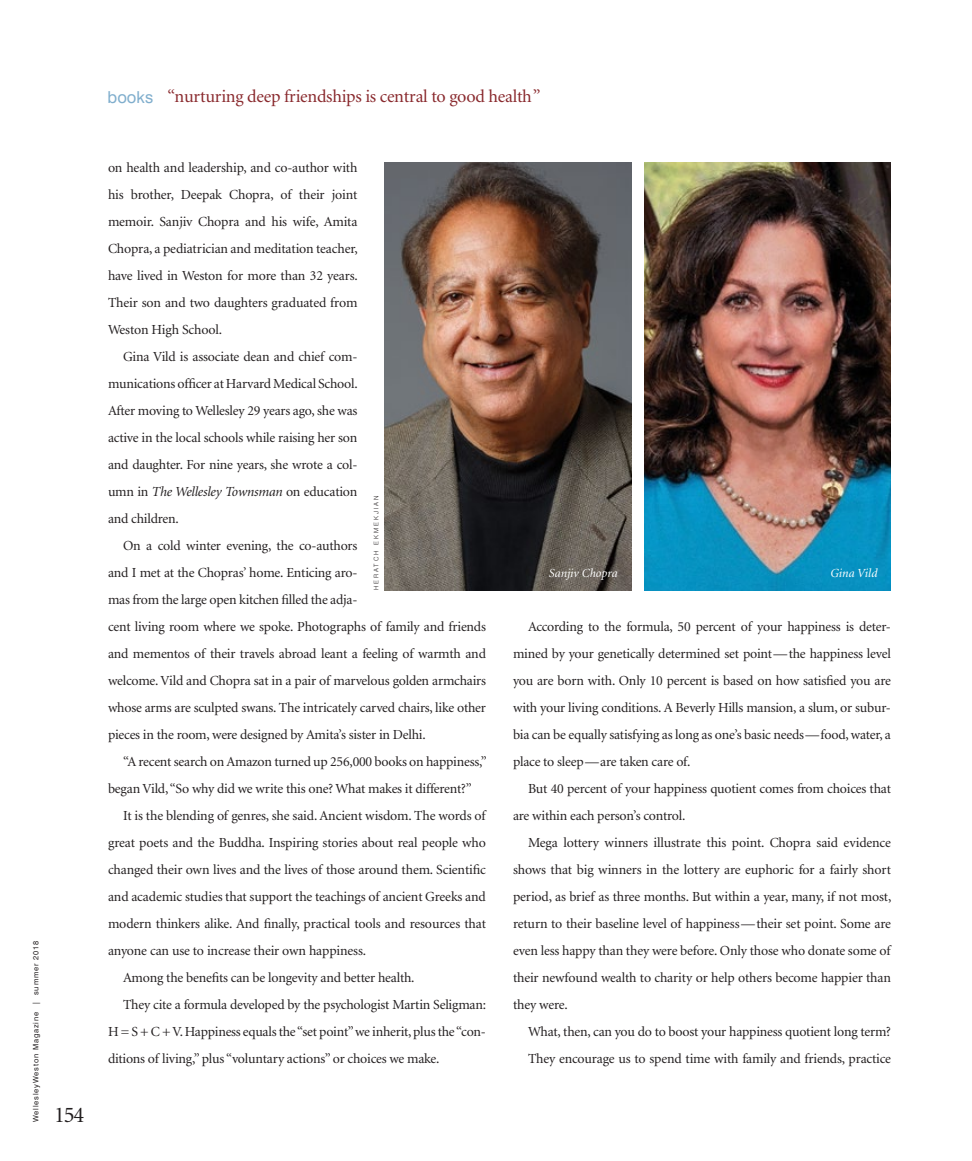
<style>
.page{position:relative;width:972px;height:1161px;background:#fff}
.page>*{position:absolute;margin:0;border:0;box-sizing:border-box;transform-origin:0 0}
.t1{font:22.5px "Minion";color:#231f20}
.Header_quote__books{font:18px "Minion";letter-spacing:-.015em;color:#89292d}
.t2{font:16.5px "Swiss 721 BT";color:#80aecd}
.Body_Text{font:13.8px/27px "Minion";letter-spacing:-.015em;color:#231f20;text-align:justify}
.t3{font:italic 12.3px "Minion";color:#fff}
.t4{font:7.5px "Swiss 721 BT";letter-spacing:.11em;color:#231f20}
.Photo_Credit{font:300 6.3px "Swiss 721 BT";letter-spacing:.3em;color:#231f20}
.s1{font-style:italic}
</style>
<div class="page">
<img style="left:644px;top:162px;width:247px;height:428px">
<img style="left:384px;top:162px;width:247px;height:428px">
<p class="t4" style="left:31px;top:1122px;width:183px;rotate:-90deg">WellesleyWeston Magazine | summer 2018</p>
<h1 class="t1" style="left:54px;top:1104px;width:32px">154</h1>
<p class="t2" style="left:108px;top:87px;width:47px">books</p>
<p class="Header_quote__books" style="left:167px;top:88px;width:375px">“nurturing deep friendships is central to good health”</p>
<p class="Body_Text" style="left:108px;top:154px;width:251px">on health and leadership, and co-author with his brother, Deepak Chopra, of their joint memoir. Sanjiv Chopra and his wife, Amita Chopra, a pediatrician and meditation teacher, have lived in Weston for more than 32 years.<br>Their son and two daughters graduated from Weston High School.</p>
<p class="Body_Text" style="left:108px;top:343px;width:251px;text-indent:15px">Gina Vild is associate dean and chief com&shy;munications officer at Harvard Medical School.<br>After moving to Wellesley 29 years ago, she was active in the local schools while raising her son and daughter. For nine years, she wrote a col&shy;umn in <span class="s1">The Wellesley Townsman</span> on education and children.</p>
<p class="Body_Text" style="left:108px;top:532px;width:380px;text-align:left;text-indent:15px">On a cold winter evening, the co-authors<br>and I met at the Chopras’ home. Enticing aro-<br>mas from the large open kitchen filled the adja-<br>cent living room where we spoke. Photographs of family and friends and mementos of their travels abroad leant a feeling of warmth and welcome. Vild and Chopra sat in a pair of marvelous golden armchairs whose arms are sculpted swans. The intricately carved chairs, like other pieces in the room, were designed by Amita’s sister in Delhi.</p>
<p class="Body_Text" style="left:108px;top:748px;width:380px;text-indent:15px">“A recent search on Amazon turned up 256,000 books on happiness,” began Vild, “So why did we write this one? What makes it different?”</p>
<p class="Body_Text" style="left:108px;top:802px;width:380px;text-indent:15px">It is the blending of genres, she said. Ancient wisdom. The words of great poets and the Buddha. Inspiring stories about real people who changed their own lives and the lives of those around them. Scientific and academic studies that support the teachings of ancient Greeks and modern thinkers alike. And finally, practical tools and resources that anyone can use to increase their own happiness.</p>
<p class="Body_Text" style="left:123px;top:964px;width:293px">Among the benefits can be longevity and better health.</p>
<p class="Body_Text" style="left:108px;top:991px;width:380px;text-indent:15px">They cite a formula developed by the psychologist Martin Seligman:<br>H = S + C + V. Happiness equals the “set point” we inherit, plus the “con&shy;ditions of living,” plus “voluntary actions” or choices we make.</p>
<p class="Photo_Credit" style="left:372px;top:590px;width:96px;rotate:-90deg">HERATCH EKMEKJIAN</p>
<p class="t3" style="left:549px;top:567px;width:70px">Sanjiv Chopra</p>
<p class="t3" style="left:831px;top:567px;width:48px">Gina Vild</p>
<p class="Body_Text" style="left:513px;top:613px;width:380px;text-indent:15px">According to the formula, 50 percent of your happiness is deter&shy;mined by your genetically determined set point—the happiness level you are born with. Only 10 percent is based on how satisfied you are with your living conditions. A Beverly Hills mansion, a slum, or subur&shy;bia can be equally satisfying as long as one’s basic needs—food, water, a place to sleep—are taken care of.</p>
<p class="Body_Text" style="left:513px;top:775px;width:380px;text-indent:15px">But 40 percent of your happiness quotient comes from choices that are within each person’s control.</p>
<p class="Body_Text" style="left:513px;top:829px;width:380px;text-indent:15px">Mega lottery winners illustrate this point. Chopra said evidence shows that big winners in the lottery are euphoric for a fairly short period, as brief as three months. But within a year, many, if not most, return to their baseline level of happiness—their set point. Some are even less happy than they were before. Only those who donate some of their newfound wealth to charity or help others become happier than they were.</p>
<p class="Body_Text" style="left:528px;top:1018px;width:365px">What, then, can you do to boost your happiness quotient long term?</p>
<p class="Body_Text" style="left:528px;top:1045px;width:365px">They encourage us to spend time with family and friends, practice</p>
</div>
